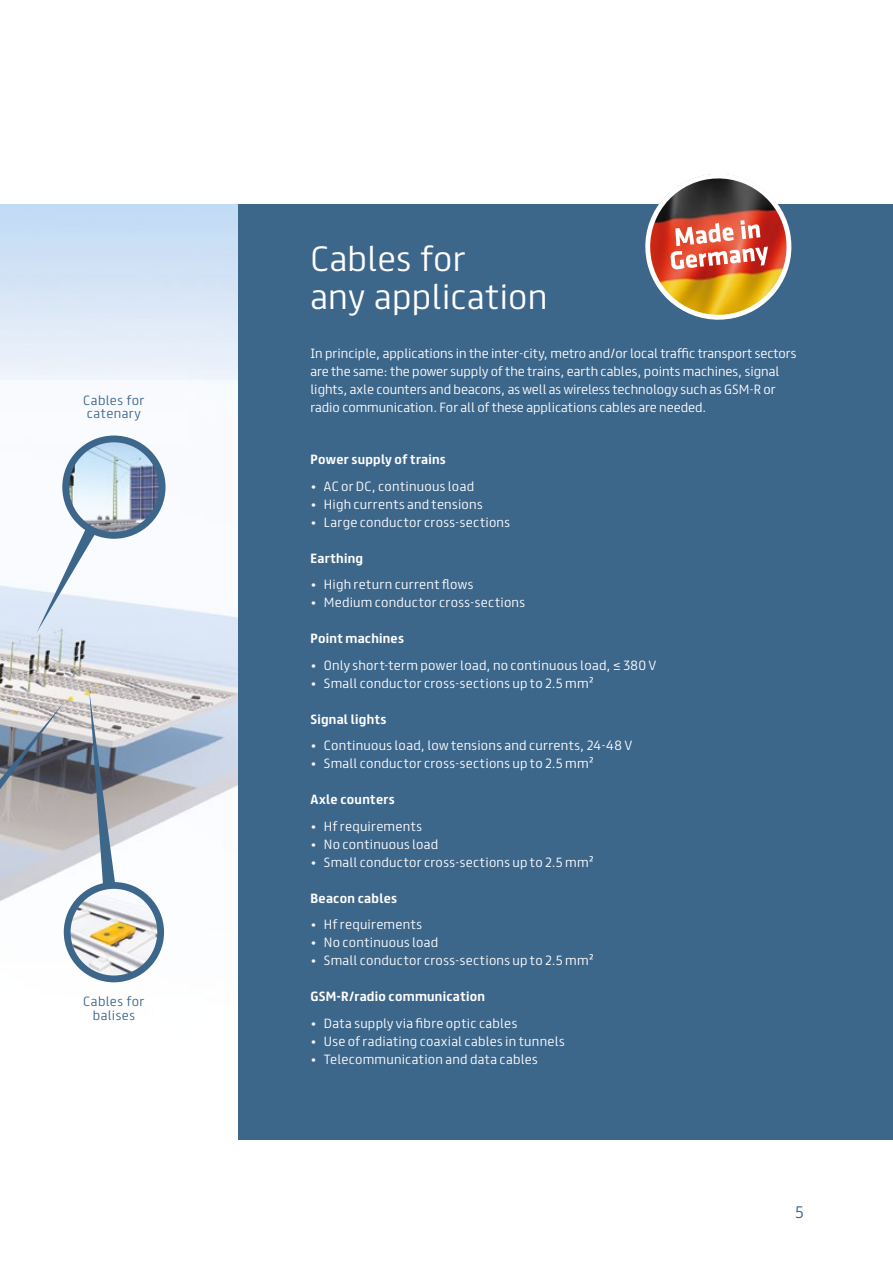
<style>
.page{position:relative;width:893px;height:1263px;background:#fff}
.page>*{position:absolute;margin:0;border:0;box-sizing:border-box;transform-origin:0 0}
.t1{font:300 31.5px/37.8px "FS Truman";letter-spacing:.01em;color:#fff}
.t2{font:300 15px "FS Truman";color:#3d668b}
.t3{font:300 12px "FS Truman";letter-spacing:.02em;color:#fff}
.t4{font:300 12px/18px "FS Truman";color:#fff}
.t5{font:700 12px "FS Truman";letter-spacing:.02em;color:#fff}
.t6{font:300 12px/13.5px "FS Truman";letter-spacing:.035em;color:#3d668b;text-align:center}
</style>
<div class="page">
<img style="left:0;top:204px;width:238px;height:779px">
<div style="left:238px;top:204px;width:655px;height:936px;background:#3d668b"></div>
<svg style="left:0;top:703px;width:64px;height:86px;background:#868b94"></svg>
<svg style="left:89px;top:691px;width:32px;height:200px;background:#a1a8b3"></svg>
<img style="left:67px;top:885px;width:94px;height:94px;border-radius:46px">
<div style="left:64px;top:882px;width:100px;height:100px;border:7px solid #3d668b;border-radius:50%"></div>
<svg style="left:37px;top:483px;width:83px;height:150px"></svg>
<img style="left:66px;top:439px;width:96px;height:96px;border-radius:48px">
<div style="left:62px;top:435px;width:104px;height:104px;border:7px solid #3d668b;border-radius:50%"></div>
<svg style="left:645px;top:174px;width:147px;height:146px"></svg>
<p class="t6" style="left:83px;top:392px;width:63px">Cables for catenary</p>
<p class="t6" style="left:83px;top:994px;width:63px">Cables for balises</p>
<h1 class="t1" style="left:310px;top:237px;width:239px">Cables for<br>any application</h1>
<p class="t4" style="left:310px;top:343px;width:487px">In principle, applications in the inter-city, metro and/or local traffic transport sectors are the same: the power supply of the trains, earth cables, points machines, signal lights, axle counters and beacons, as well as wireless technology such as GSM-R or radio communication. For all of these applications cables are needed.</p>
<p class="t5" style="left:310px;top:449px;width:137px">Power supply of trains</p>
<p class="t3" style="left:310px;top:476px;width:165px">• AC or DC, continuous load</p>
<p class="t3" style="left:310px;top:494px;width:174px">• High currents and tensions</p>
<p class="t3" style="left:310px;top:512px;width:201px">• Large conductor cross-sections</p>
<p class="t5" style="left:310px;top:548px;width:54px">Earthing</p>
<p class="t3" style="left:310px;top:574px;width:165px">• High return current flows</p>
<p class="t3" style="left:310px;top:592px;width:216px">• Medium conductor cross-sections</p>
<p class="t5" style="left:310px;top:628px;width:95px">Point machines</p>
<p class="t3" style="left:310px;top:655px;width:348px">• Only short-term power load, no continuous load, ≤ 380 V</p>
<p class="t3" style="left:310px;top:673px;width:285px">• Small conductor cross-sections up to 2.5 mm²</p>
<p class="t5" style="left:310px;top:709px;width:78px">Signal lights</p>
<p class="t3" style="left:310px;top:735px;width:323px">• Continuous load, low tensions and currents, 24-48 V</p>
<p class="t3" style="left:310px;top:753px;width:285px">• Small conductor cross-sections up to 2.5 mm²</p>
<p class="t5" style="left:310px;top:789px;width:86px">Axle counters</p>
<p class="t3" style="left:310px;top:816px;width:113px">• Hf requirements</p>
<p class="t3" style="left:310px;top:834px;width:129px">• No continuous load</p>
<p class="t3" style="left:310px;top:852px;width:285px">• Small conductor cross-sections up to 2.5 mm²</p>
<p class="t5" style="left:310px;top:888px;width:88px">Beacon cables</p>
<p class="t3" style="left:310px;top:914px;width:113px">• Hf requirements</p>
<p class="t3" style="left:310px;top:932px;width:129px">• No continuous load</p>
<p class="t3" style="left:310px;top:950px;width:285px">• Small conductor cross-sections up to 2.5 mm²</p>
<p class="t5" style="left:310px;top:986px;width:176px">GSM-R/radio communication</p>
<p class="t3" style="left:310px;top:1013px;width:208px">• Data supply via fibre optic cables</p>
<p class="t3" style="left:310px;top:1031px;width:256px">• Use of radiating coaxial cables in tunnels</p>
<p class="t3" style="left:310px;top:1049px;width:229px">• Telecommunication and data cables</p>
<p class="t2" style="left:795px;top:1199px;width:10px">5</p>
</div>
